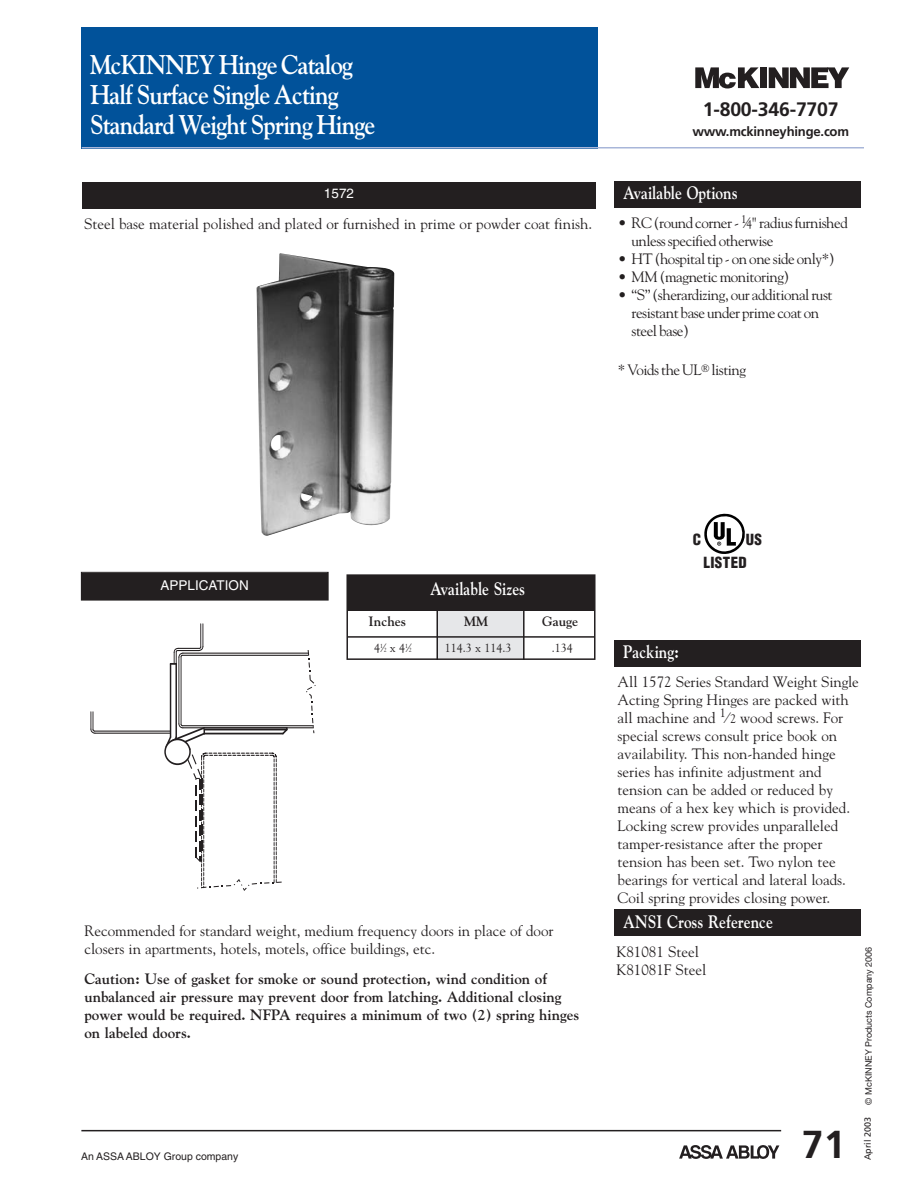
<style>
.page{position:relative;width:918px;height:1188px;background:#fff}
.page>*{position:absolute;margin:0;border:0;box-sizing:border-box;transform-origin:0 0}
.t1{font:700 39px "Frutiger";color:#231f20}
.t2{font:700 27px/30px "Goudy";letter-spacing:-.035em;color:#fff;scale:.9 1}
.t3{font:700 19.5px "Frutiger";letter-spacing:-.01em;color:#231f20}
.t4{font:700 18px "Goudy";color:#fff;scale:.85 1}
.t5{font:15px/18px "Goudy";color:#231f20}
.t6{font:15px/18px "Goudy";letter-spacing:-.03em;color:#231f20}
.t7{font:700 15px/18px "Goudy";color:#231f20}
.t8{font:900 condensed 15px/22.5px "Helvetica";letter-spacing:.025em;color:#231f20}
.t9{font:13.5px "Helvetica";color:#fff}
.t10{font:700 13.5px "Goudy";color:#231f20}
.t11{font:700 13.2px "Frutiger";letter-spacing:-.015em;color:#231f20}
.t12{font:12px "Goudy";color:#231f20}
.t13{font:10.5px "Helvetica";color:#231f20}
.t14{font:9px "Helvetica Neue";color:#231f20}
.t15{font:9px "Frutiger";color:#231f20}
.s1{font-size:11.25px}
.s2{font-size:6px}
.s3{font-size:12.3px}
</style>
<div class="page">
<div style="left:81px;top:27px;width:516px;height:121px;background:#01529a"></div>
<hr style="left:82px;top:147px;width:782px;height:2px;background:#a8b6d9">
<svg style="left:679px;top:1145px;width:100px;height:14px"></svg>
<hr style="left:81px;top:1130px;width:700px;height:1px;background:#231f20">
<svg style="left:695px;top:67px;width:64px;height:21px"></svg>
<div style="left:761px;top:67px;width:6px;height:21px;background:#231f20"></div>
<svg style="left:769px;top:67px;width:80px;height:21px"></svg>
<div style="left:615px;top:640px;width:246px;height:27px;background:#231f20"></div>
<div style="left:82px;top:182px;width:514px;height:27px;background:#231f20"></div>
<img style="left:257px;top:253px;width:137px;height:283px">
<div style="left:437px;top:610px;width:87px;height:47px;background:#e6e7e9"></div>
<div style="left:348px;top:576px;width:246px;height:35px;background:#231f20"></div>
<div style="left:346px;top:574px;width:250px;height:86px;border:2px solid #231f20"></div>
<hr style="left:348px;top:636px;width:246px;height:2px;background:#231f20">
<hr style="left:436px;top:609px;width:2px;height:51px;background:#231f20">
<hr style="left:523px;top:609px;width:2px;height:51px;background:#231f20">
<div style="left:615px;top:909px;width:246px;height:27px;background:#231f20"></div>
<div style="left:615px;top:181px;width:246px;height:27px;background:#231f20"></div>
<hr style="left:94px;top:731px;width:77px;height:1px;background:#231f20">
<svg style="left:91px;top:712px;width:4px;height:22px"></svg>
<hr style="left:95px;top:733px;width:76px;height:1px;background:#231f20">
<hr style="left:181px;top:657px;width:1px;height:67px;background:#231f20">
<hr style="left:183px;top:728px;width:131px;height:1px;background:#231f20">
<hr style="left:183px;top:653px;width:125px;height:1px;background:#231f20">
<hr style="left:179px;top:657px;width:1px;height:67px;background:#231f20">
<svg style="left:171px;top:624px;width:33px;height:41px"></svg>
<hr style="left:170px;top:664px;width:1px;height:73px;background:#231f20">
<hr style="left:175px;top:664px;width:2px;height:73px;background:#231f20">
<hr style="left:182px;top:655px;width:126px;height:1px;background:#231f20">
<hr style="left:182px;top:725px;width:132px;height:1px;background:#231f20">
<svg style="left:306px;top:650px;width:10px;height:83px"></svg>
<svg style="left:164px;top:723px;width:124px;height:168px"></svg>
<div style="left:165px;top:739px;width:25px;height:25px;background:#fff;border-radius:50%"></div>
<div style="left:164px;top:739px;width:27px;height:26px;border:2px solid #231f20;border-radius:50%"></div>
<div style="left:82px;top:573px;width:246px;height:27px;background:#231f20"></div>
<div style="left:81px;top:572px;width:248px;height:28px;border:1px solid #231f20"></div>
<svg style="left:704px;top:513px;width:41px;height:41px"></svg>
<h2 class="t2" style="left:90px;top:50px;width:318px">McKINNEY Hinge Catalog<br>Half Surface Single Acting<br>Standard Weight Spring Hinge</h2>
<p class="t9" style="left:324px;top:189px;width:32px">1572</p>
<h3 class="t3" style="left:703px;top:102px;width:137px">1-800-346-7707</h3>
<p class="t11" style="left:692px;top:126px;width:158px">www.mckinneyhinge.com</p>
<p class="t4" style="left:623px;top:183px;width:136px">Available Options</p>
<p class="t5" style="left:84px;top:215px;width:510px">Steel base material polished and plated or furnished in prime or powder coat finish.</p>
<p class="t6" style="left:631px;top:214px;width:218px;text-indent:-14px">• RC (round corner - <sup>1</sup>⁄<span class="s1">4</span>" radius furnished unless specified otherwise</p>
<p class="t6" style="left:618px;top:250px;width:218px">• HT (hospital tip - on one side only*)</p>
<p class="t6" style="left:618px;top:268px;width:173px">• MM (magnetic monitoring)</p>
<p class="t6" style="left:631px;top:286px;width:203px;text-indent:-14px">• “S” (sherardizing, our additional rust resistant base under prime coat on steel base)</p>
<p class="t6" style="left:618px;top:361px;width:130px">* Voids the UL<sup>®</sup> listing</p>
<p class="t9" style="left:161px;top:580px;width:90px">APPLICATION</p>
<p class="t4" style="left:430px;top:578px;width:113px">Available Sizes</p>
<p class="t10" style="left:369px;top:614px;width:39px">Inches</p>
<p class="t10" style="left:464px;top:614px;width:26px">MM</p>
<p class="t10" style="left:542px;top:614px;width:37px">Gauge</p>
<p class="t12" style="left:374px;top:641px;width:39px">4<sup>1</sup>⁄<span class="s2">2</span> x 4<sup>1</sup>⁄<span class="s2">2</span></p>
<p class="t12" style="left:445px;top:641px;width:68px">114.3 x 114.3</p>
<p class="t12" style="left:552px;top:641px;width:22px">.134</p>
<p class="t5" style="left:84px;top:922px;width:471px">Recommended for standard weight, medium frequency doors in place of door closers in apartments, hotels, motels, office buildings, etc.</p>
<p class="t7" style="left:84px;top:970px;width:496px">Caution: Use of gasket for smoke or sound protection, wind condition of unbalanced air pressure may prevent door from latching. Additional closing power would be required. NFPA requires a minimum of two (2) spring hinges on labeled doors.</p>
<p class="t13" style="left:81px;top:1153px;width:159px">An ASSA ABLOY Group company</p>
<p class="t8" style="left:693px;top:529px;width:10px">C</p>
<p class="t8" style="left:703px;top:529px;width:60px;text-indent:42px">US<br>LISTED</p>
<p class="t4" style="left:623px;top:642px;width:67px">Packing:</p>
<p class="t5" style="left:618px;top:673px;width:243px">All 1572 Series Standard Weight Single Acting Spring Hinges are packed with all machine and <sup>1</sup>⁄<span class="s3">2</span> wood screws. For special screws consult price book on availability. This non-handed hinge series has infinite adjustment and tension can be added or reduced by means of a hex key which is provided.<br>Locking screw provides unparalleled tamper-resistance after the proper tension has been set. Two nylon tee bearings for vertical and lateral loads.<br>Coil spring provides closing power.</p>
<p class="t4" style="left:623px;top:911px;width:177px">ANSI Cross Reference</p>
<p class="t5" style="left:616px;top:942px;width:91px">K81081 Steel<br>K81081F Steel</p>
<h1 class="t1" style="left:802px;top:1129px;width:45px">71</h1>
<p class="t14" style="left:865px;top:1105px;width:159px;rotate:-90deg">© McKINNEY Products Company 2006</p>
<p class="t15" style="left:864px;top:1160px;width:45px;rotate:-90deg">April 2003</p>
</div>
